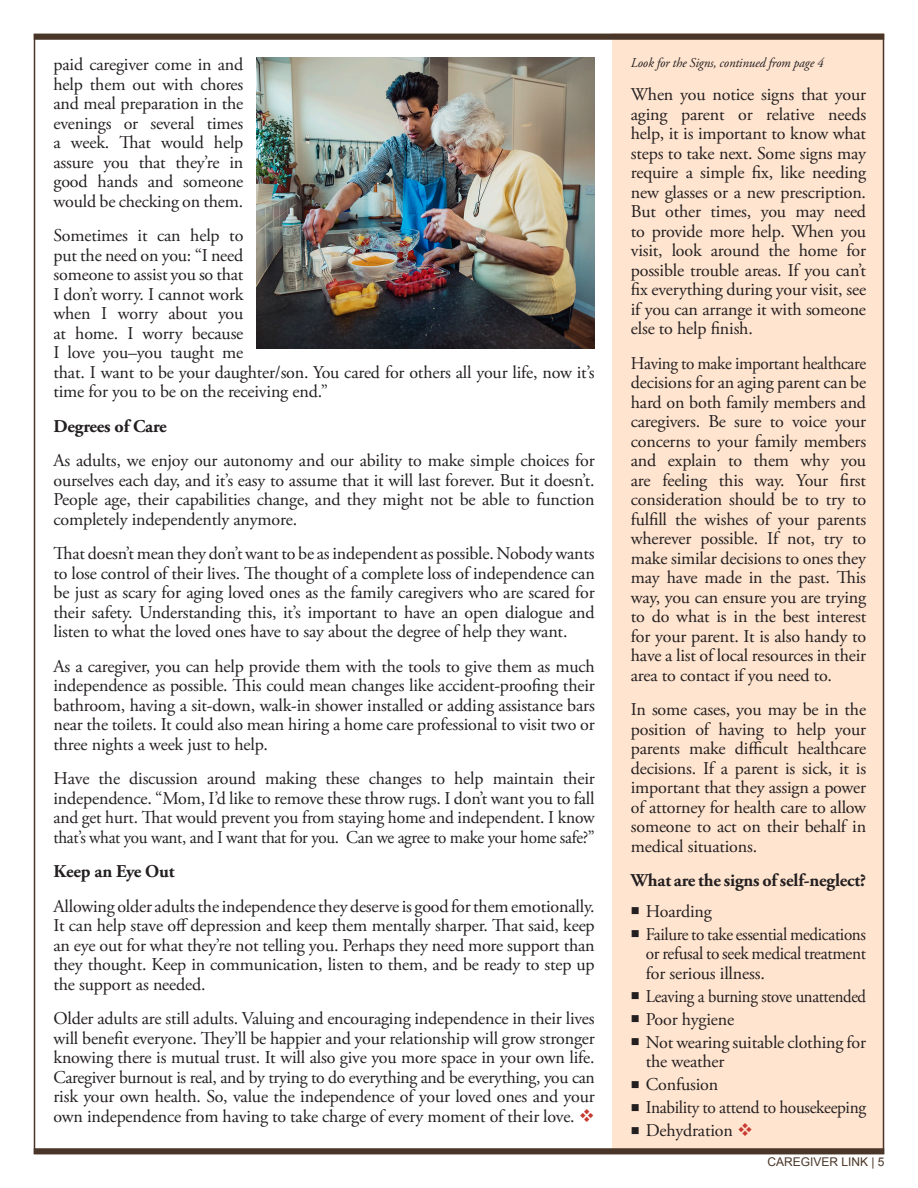
<style>
.page{position:relative;width:918px;height:1188px;background:#fff}
.page>*{position:absolute;margin:0;border:0;box-sizing:border-box;transform-origin:0 0}
.Article_Body_Copy{font:18px/19.5px "Adobe Garamond Pro";letter-spacing:-.01em;color:#231f20;text-align:justify}
.Article_Body_Copy-2{font:18px/19.5px "Adobe Garamond Pro";letter-spacing:-.01em;color:#231f20;text-align:justify;scale:.95 1}
.Article_Body_Copy-3{font:700 18px "Adobe Garamond Pro";letter-spacing:-.01em;color:#231f20}
.Article_Body_Copy-4{font:18px "Adobe Garamond Pro";letter-spacing:-.01em;color:#231f20;scale:.96 1}
.Article_Body_Copy-5{font:18px "Adobe Garamond Pro";letter-spacing:-.01em;color:#231f20;scale:.93 1}
.Article_Body_Copy-6{font:italic 13.5px "Adobe Garamond Pro";letter-spacing:-.01em;color:#231f20;scale:.96 1}
.t1{font:12px "Arial";color:#4a3628}
.s1{color:#c73a32}
</style>
<div class="page">
<div style="left:613px;top:34px;width:271px;height:1120px;background:#ffe4cf"></div>
<div style="left:34px;top:34px;width:850px;height:6px;background:#4a3628"></div>
<div style="left:34px;top:1148px;width:850px;height:6px;background:#4a3628"></div>
<img style="left:257px;top:57px;width:338px;height:292px">
<p class="Article_Body_Copy" style="left:54px;top:55px;width:191px">paid caregiver come in and help them out with chores and meal preparation in the evenings or several times a week. That would help assure you that they’re in good hands and someone would be checking on them.</p>
<p class="Article_Body_Copy" style="left:54px;top:226px;width:543px;text-align:left">Sometimes it can help to<br>put the need on you: “I need<br>someone to assist you so that<br>I don’t worry. I cannot work<br>when I worry about you<br>at home. I worry because<br>I love you–you taught me<br>that. I want to be your daughter/son. You cared for others all your life, now it’s time for you to be on the receiving end.”</p>
<p class="Article_Body_Copy-3" style="left:54px;top:416px;width:115px">Degrees of Care</p>
<p class="Article_Body_Copy" style="left:54px;top:451px;width:543px">As adults, we enjoy our autonomy and our ability to make simple choices for ourselves each day, and it’s easy to assume that it will last forever. But it doesn’t.<br>People age, their capabilities change, and they might not be able to function completely independently anymore.</p>
<p class="Article_Body_Copy" style="left:54px;top:544px;width:543px">That doesn’t mean they don’t want to be as independent as possible. Nobody wants to lose control of their lives. The thought of a complete loss of independence can be just as scary for aging loved ones as the family caregivers who are scared for their safety. Understanding this, it’s important to have an open dialogue and listen to what the loved ones have to say about the degree of help they want.</p>
<p class="Article_Body_Copy" style="left:54px;top:657px;width:543px">As a caregiver, you can help provide them with the tools to give them as much independence as possible. This could mean changes like accident-proofing their bathroom, having a sit-down, walk-in shower installed or adding assistance bars near the toilets. It could also mean hiring a home care professional to visit two or three nights a week just to help.</p>
<p class="Article_Body_Copy" style="left:54px;top:769px;width:543px">Have the discussion around making these changes to help maintain their independence. “Mom, I’d like to remove these throw rugs. I don’t want you to fall and get hurt. That would prevent you from staying home and independent. I know that’s what you want, and I want that for you. Can we agree to make your home safe?”</p>
<p class="Article_Body_Copy-3" style="left:54px;top:861px;width:123px">Keep an Eye Out</p>
<p class="Article_Body_Copy" style="left:54px;top:897px;width:543px">Allowing older adults the independence they deserve is good for them emotionally.<br>It can help stave off depression and keep them mentally sharper. That said, keep an eye out for what they’re not telling you. Perhaps they need more support than they thought. Keep in communication, listen to them, and be ready to step up the support as needed.</p>
<p class="Article_Body_Copy" style="left:54px;top:1009px;width:543px">Older adults are still adults. Valuing and encouraging independence in their lives will benefit everyone. They’ll be happier and your relationship will grow stronger knowing there is mutual trust. It will also give you more space in your own life.<br>Caregiver burnout is real, and by trying to do everything and be everything, you can risk your own health. So, value the independence of your loved ones and your own independence from having to take charge of every moment of their love. <span class="s1">❖</span></p>
<p class="Article_Body_Copy-6" style="left:631px;top:55px;width:202px">Look for the Signs, continued from page 4</p>
<p class="Article_Body_Copy" style="left:631px;top:85px;width:237px">When you notice signs that your aging parent or relative needs help, it is important to know what steps to take next. Some signs may require a simple fix, like needing new glasses or a new prescription.<br>But other times, you may need to provide more help. When you visit, look around the home for possible trouble areas. If you can’t fix everything during your visit, see if you can arrange it with someone else to help finish.</p>
<p class="Article_Body_Copy-2" style="left:631px;top:354px;width:249px">Having to make important healthcare decisions for an aging parent can be hard on both family members and caregivers. Be sure to voice your concerns to your family members and explain to them why you are feeling this way. Your first consideration should be to try to fulfill the wishes of your parents wherever possible. If not, try to make similar decisions to ones they may have made in the past. This way, you can ensure you are trying to do what is in the best interest for your parent. It is also handy to have a list of local resources in their area to contact if you need to.</p>
<p class="Article_Body_Copy" style="left:631px;top:700px;width:237px">In some cases, you may be in the position of having to help your parents make difficult healthcare decisions. If a parent is sick, it is important that they assign a power of attorney for health care to allow someone to act on their behalf in medical situations.</p>
<p class="Article_Body_Copy-3" style="left:631px;top:870px;width:237px">What are the signs of self-neglect?</p>
<p class="Article_Body_Copy" style="left:631px;top:902px;width:82px">■ Hoarding</p>
<p class="Article_Body_Copy-2" style="left:646px;top:925px;width:233px;text-indent:-15px">■ Failure to take essential medications or refusal to seek medical treatment for serious illness.</p>
<p class="Article_Body_Copy-5" style="left:631px;top:985px;width:255px">■ Leaving a burning stove unattended</p>
<p class="Article_Body_Copy" style="left:631px;top:1010px;width:105px">■ Poor hygiene</p>
<p class="Article_Body_Copy" style="left:646px;top:1033px;width:222px;text-indent:-15px">■ Not wearing suitable clothing for the weather</p>
<p class="Article_Body_Copy" style="left:631px;top:1075px;width:89px">■ Confusion</p>
<p class="Article_Body_Copy-4" style="left:631px;top:1097px;width:247px">■ Inability to attend to housekeeping</p>
<p class="Article_Body_Copy" style="left:631px;top:1121px;width:124px">■ Dehydration <span class="s1">❖</span></p>
<p class="t1" style="left:767px;top:1154px;width:119px">CAREGIVER LINK | 5</p>
</div>
